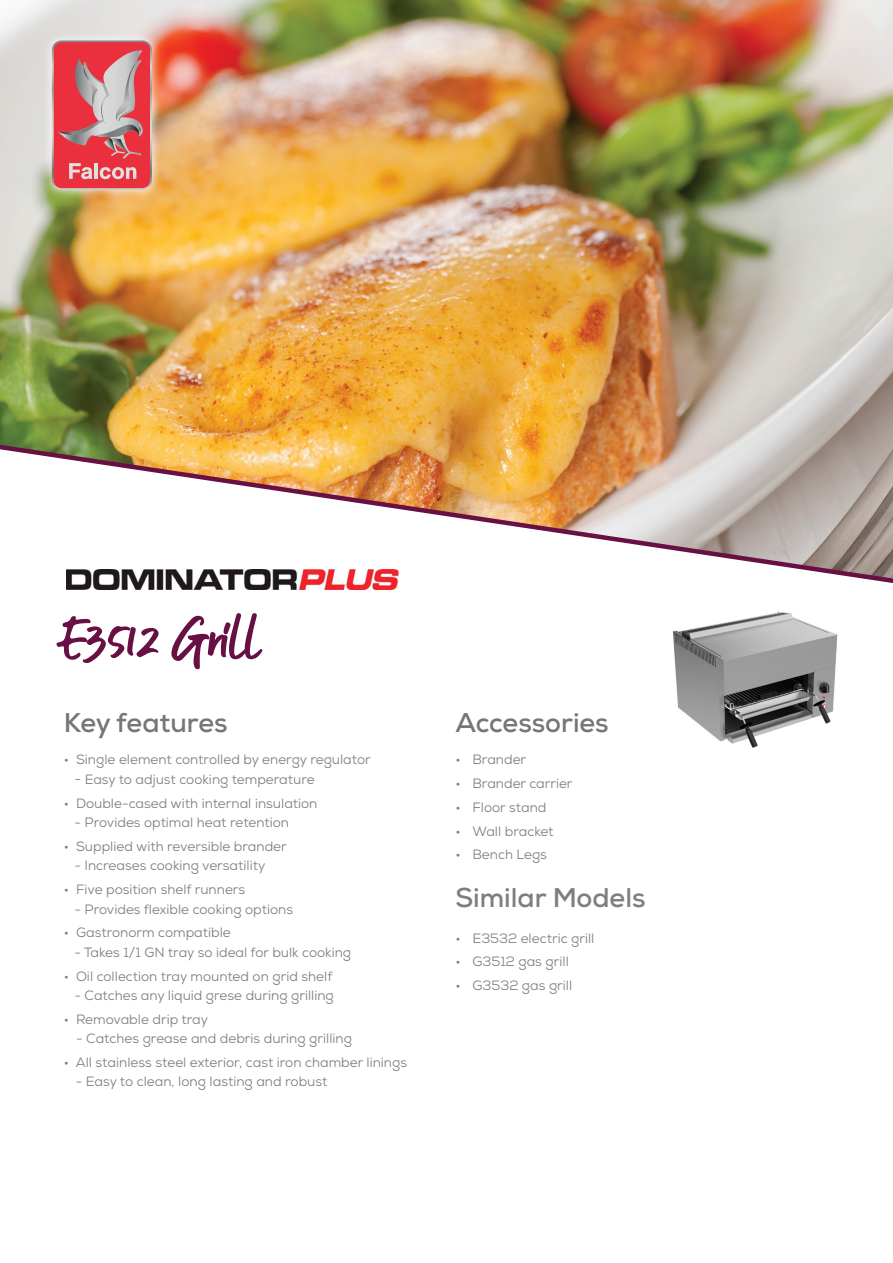
<style>
.page{position:relative;width:893px;height:1263px;background:#fff}
.page>*{position:absolute;margin:0;border:0;box-sizing:border-box;transform-origin:0 0}
.Script_Header_quote{font:57px "Guthen Bloots Personal Use";color:#681043}
.t1{font:700 27px "Nexa";color:#757679}
.Body{font:700 27px "Nexa";color:#7e7e7c}
.Body-2{font:13.5px "Nexa";color:#7e7e7c}
</style>
<div class="page">
<img style="left:0;top:0;width:893px;height:440px">
<img style="left:0;top:440px;width:893px;height:150px">
<img style="left:642px;top:580px;width:213px;height:168px">
<div style="left:42px;top:31px;width:119px;height:168px;background:#fff;opacity:.75"></div>
<svg style="left:52px;top:40px;width:100px;height:150px;background:#d7636c"></svg>
<p class="Script_Header_quote" style="left:64px;top:601px;width:198px">E3512 Grill</p>
<p class="t1" style="left:64px;top:705px;width:165px">Key features</p>
<p class="Body-2" style="left:64px;top:751px;width:309px">• Single element controlled by energy regulator</p>
<p class="Body-2" style="left:74px;top:770px;width:242px">- Easy to adjust cooking temperature</p>
<p class="Body-2" style="left:64px;top:794px;width:255px">• Double-cased with internal insulation</p>
<p class="Body-2" style="left:74px;top:814px;width:216px">- Provides optimal heat retention</p>
<p class="Body-2" style="left:64px;top:837px;width:225px">• Supplied with reversible brander</p>
<p class="Body-2" style="left:74px;top:857px;width:192px">- Increases cooking versatility</p>
<p class="Body-2" style="left:64px;top:881px;width:183px">• Five position shelf runners</p>
<p class="Body-2" style="left:74px;top:900px;width:220px">- Provides flexible cooking options</p>
<p class="Body-2" style="left:64px;top:924px;width:169px">• Gastronorm compatible</p>
<p class="Body-2" style="left:74px;top:943px;width:278px">- Takes 1/1 GN tray so ideal for bulk cooking</p>
<p class="Body-2" style="left:64px;top:967px;width:270px">• Oil collection tray mounted on grid shelf</p>
<p class="Body-2" style="left:74px;top:987px;width:261px">- Catches any liquid grese during grilling</p>
<p class="Body-2" style="left:64px;top:1010px;width:146px">• Removable drip tray</p>
<p class="Body-2" style="left:76px;top:1030px;width:277px">- Catches grease and debris during grilling</p>
<p class="Body-2" style="left:64px;top:1053px;width:345px">• All stainless steel exterior, cast iron chamber linings</p>
<p class="Body-2" style="left:76px;top:1073px;width:253px">- Easy to clean, long lasting and robust</p>
<p class="t1" style="left:455px;top:705px;width:155px">Accessories</p>
<p class="Body-2" style="left:455px;top:751px;width:72px">• Brander</p>
<p class="Body-2" style="left:455px;top:775px;width:119px">• Brander carrier</p>
<p class="Body-2" style="left:455px;top:798px;width:92px">• Floor stand</p>
<p class="Body-2" style="left:455px;top:822px;width:100px">• Wall bracket</p>
<p class="Body-2" style="left:455px;top:846px;width:93px">• Bench Legs</p>
<p class="Body" style="left:455px;top:880px;width:192px">Similar Models</p>
<p class="Body-2" style="left:455px;top:929px;width:140px">• E3532 electric grill</p>
<p class="Body-2" style="left:455px;top:953px;width:115px">• G3512 gas grill</p>
<p class="Body-2" style="left:455px;top:977px;width:118px">• G3532 gas grill</p>
</div>
